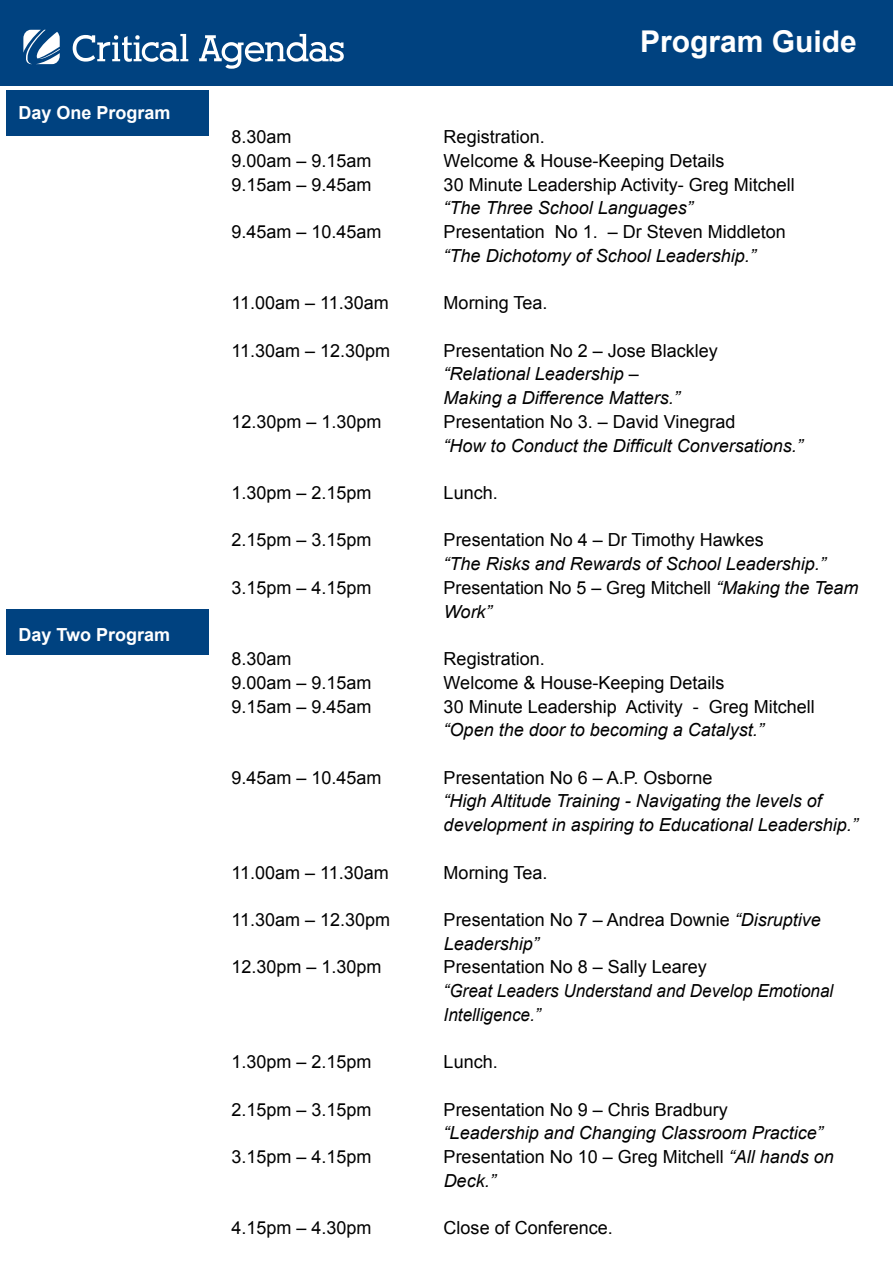
<style>
.page{position:relative;width:893px;height:1263px;background:#fff}
.page>*{position:absolute;margin:0;border:0;box-sizing:border-box;transform-origin:0 0}
.t1{font:700 30px "Arial";color:#fff}
.t2{font:18px/23.7px "Arial";color:#000}
.t3{font:italic 18px/23.7px "Arial";color:#000}
.t4{font:italic 18px/23.7px "Arial";color:#000;scale:.95 1}
.t5{font:700 18px "Arial";color:#fff}
.s1{font-style:italic}
</style>
<div class="page">
<div style="left:6px;top:90px;width:202px;height:45px;background:#004280"></div>
<div style="left:6px;top:609px;width:202px;height:45px;background:#004280"></div>
<div style="left:0;top:0;width:893px;height:85px;background:#004280"></div>
<svg style="left:23px;top:30px;width:37px;height:34px"></svg>
<svg style="left:73px;top:34px;width:115px;height:28px"></svg>
<svg style="left:199px;top:34px;width:145px;height:35px"></svg>
<p class="t5" style="left:18px;top:101px;width:154px">Day One Program</p>
<p class="t5" style="left:18px;top:623px;width:153px">Day Two Program</p>
<h1 class="t1" style="left:640px;top:21px;width:218px">Program Guide</h1>
<p class="t2" style="left:231px;top:125px;width:62px">8.30am</p>
<p class="t2" style="left:444px;top:125px;width:103px">Registration.</p>
<p class="t2" style="left:231px;top:149px;width:142px">9.00am – 9.15am</p>
<p class="t2" style="left:444px;top:149px;width:282px">Welcome &amp; House-Keeping Details</p>
<p class="t2" style="left:231px;top:173px;width:142px">9.15am – 9.45am</p>
<p class="t2" style="left:444px;top:173px;width:353px">30 Minute Leadership Activity- Greg Mitchell</p>
<p class="t3" style="left:444px;top:196px;width:251px">“The Three School Languages”</p>
<p class="t2" style="left:231px;top:220px;width:152px">9.45am – 10.45am</p>
<p class="t2" style="left:444px;top:220px;width:344px">Presentation No 1. – Dr Steven Middleton</p>
<p class="t3" style="left:444px;top:244px;width:314px">“The Dichotomy of School Leadership.”</p>
<p class="t2" style="left:231px;top:291px;width:159px">11.00am – 11.30am</p>
<p class="t2" style="left:444px;top:291px;width:105px">Morning Tea.</p>
<p class="t2" style="left:231px;top:339px;width:160px">11.30am – 12.30pm</p>
<p class="t2" style="left:444px;top:339px;width:276px">Presentation No 2 – Jose Blackley</p>
<p class="t3" style="left:444px;top:362px;width:238px">“Relational Leadership –<br>Making a Difference Matters.”</p>
<p class="t2" style="left:231px;top:410px;width:152px">12.30pm – 1.30pm</p>
<p class="t2" style="left:444px;top:410px;width:293px">Presentation No 3. – David Vinegrad</p>
<p class="t3" style="left:444px;top:434px;width:361px">“How to Conduct the Difficult Conversations.”</p>
<p class="t2" style="left:231px;top:481px;width:142px">1.30pm – 2.15pm</p>
<p class="t2" style="left:444px;top:481px;width:56px">Lunch.</p>
<p class="t2" style="left:231px;top:528px;width:142px">2.15pm – 3.15pm</p>
<p class="t2" style="left:444px;top:528px;width:322px">Presentation No 4 – Dr Timothy Hawkes</p>
<p class="t3" style="left:444px;top:552px;width:384px">“The Risks and Rewards of School Leadership.”</p>
<p class="t2" style="left:231px;top:576px;width:142px">3.15pm – 4.15pm</p>
<p class="t2" style="left:444px;top:576px;width:416px">Presentation No 5 – Greg Mitchell <span class="s1">“Making the Team<br>Work”</span></p>
<p class="t2" style="left:231px;top:647px;width:62px">8.30am</p>
<p class="t2" style="left:444px;top:647px;width:103px">Registration.</p>
<p class="t2" style="left:231px;top:671px;width:142px">9.00am – 9.15am</p>
<p class="t2" style="left:444px;top:671px;width:282px">Welcome &amp; House-Keeping Details</p>
<p class="t2" style="left:231px;top:694px;width:142px">9.15am – 9.45am</p>
<p class="t2" style="left:444px;top:694px;width:373px">30 Minute Leadership Activity - Greg Mitchell</p>
<p class="t3" style="left:444px;top:718px;width:322px">“Open the door to becoming a Catalyst.”</p>
<p class="t2" style="left:231px;top:766px;width:152px">9.45am – 10.45am</p>
<p class="t2" style="left:444px;top:766px;width:270px">Presentation No 6 – A.P. Osborne</p>
<p class="t3" style="left:444px;top:789px;width:416px">“High Altitude Training - Navigating the levels of development in aspiring to Educational Leadership.”</p>
<p class="t2" style="left:231px;top:861px;width:159px">11.00am – 11.30am</p>
<p class="t2" style="left:444px;top:861px;width:105px">Morning Tea.</p>
<p class="t2" style="left:231px;top:908px;width:160px">11.30am – 12.30pm</p>
<p class="t2" style="left:444px;top:908px;width:379px">Presentation No 7 – Andrea Downie <span class="s1">“Disruptive<br>Leadership”</span></p>
<p class="t2" style="left:231px;top:955px;width:152px">12.30pm – 1.30pm</p>
<p class="t2" style="left:444px;top:955px;width:265px">Presentation No 8 – Sally Learey</p>
<p class="t4" style="left:444px;top:979px;width:412px">“Great Leaders Understand and Develop Emotional<br>Intelligence.”</p>
<p class="t2" style="left:231px;top:1050px;width:142px">1.30pm – 2.15pm</p>
<p class="t2" style="left:444px;top:1050px;width:56px">Lunch.</p>
<p class="t2" style="left:231px;top:1098px;width:142px">2.15pm – 3.15pm</p>
<p class="t2" style="left:444px;top:1098px;width:286px">Presentation No 9 – Chris Bradbury</p>
<p class="t3" style="left:444px;top:1121px;width:381px">“Leadership and Changing Classroom Practice”</p>
<p class="t2" style="left:231px;top:1145px;width:142px">3.15pm – 4.15pm</p>
<p class="t2" style="left:444px;top:1145px;width:392px">Presentation No 10 – Greg Mitchell <span class="s1">“All hands on<br>Deck.”</span></p>
<p class="t2" style="left:231px;top:1216px;width:142px">4.15pm – 4.30pm</p>
<p class="t2" style="left:444px;top:1216px;width:171px">Close of Conference.</p>
</div>
